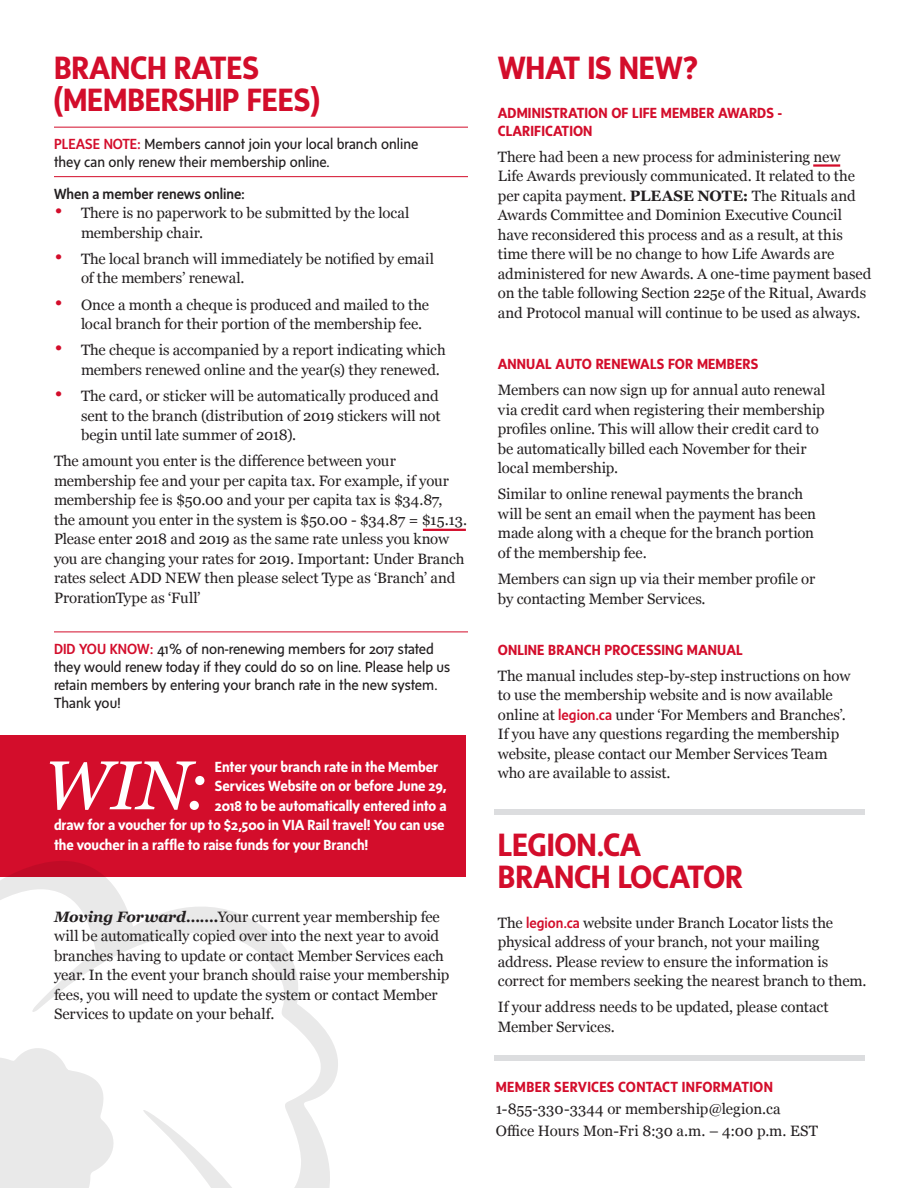
<style>
.page{position:relative;width:918px;height:1188px;background:#fff}
.page>*{position:absolute;margin:0;border:0;box-sizing:border-box;transform-origin:0 0}
.Body_New{font:italic 69px "Georgia";color:#fff}
.heading_4{font:700 33px/31.5px "Sense";letter-spacing:-.01em;color:#d30d2b}
.Body_New-2{font:15px/19.5px "Georgia";letter-spacing:-.005em;color:#231f20}
.Please_Note{font:15px/18px "Sense";color:#231f20}
.Body_New-3{font:700 15px "Sense";letter-spacing:-.01em;color:#fff}
.Please_Note-2{font:700 15px/18px "Sense";letter-spacing:.005em;color:#d30d2b}
.Body_New-4{font:700 15px "Sense";letter-spacing:.02em;color:#d30d2b}
.Please_Note-3{font:500 15px "Sense";color:#231f20}
.s1{font-weight:500;color:#d30d2b}
.s2{font-weight:700;font-size:27px;color:#d30d2b}
.s3{font-weight:700;font-style:italic}
.s4{font-weight:700}
.s5{font-family:"Sense";font-weight:500;color:#d30d2b}
</style>
<div class="page">
<div style="left:0;top:735px;width:466px;height:141px;background:#d30d2b"></div>
<svg style="left:0;top:861px;width:343px;height:327px"></svg>
<svg style="left:0;top:1040px;width:122px;height:148px"></svg>
<hr style="left:54px;top:127px;width:414px;height:1px;background:#d30d2b">
<hr style="left:54px;top:176px;width:414px;height:1px;background:#d30d2b">
<hr style="left:54px;top:632px;width:414px;height:1px;background:#d30d2b">
<hr style="left:423px;top:529px;width:43px;height:2px;background:#d30d2b">
<hr style="left:813px;top:164px;width:27px;height:3px;background:#d30d2b">
<div style="left:494px;top:810px;width:371px;height:5px;background:#dcdddf"></div>
<div style="left:494px;top:1055px;width:371px;height:6px;background:#dcdddf"></div>
<p class="heading_4" style="left:54px;top:52px;width:267px">BRANCH RATES (MEMBERSHIP FEES)</p>
<p class="Please_Note" style="left:54px;top:135px;width:366px"><span class="s1">PLEASE NOTE:</span> Members cannot join your local branch online they can only renew their membership online.</p>
<p class="Please_Note-3" style="left:54px;top:185px;width:193px">When a member renews online:</p>
<p class="Body_New-2" style="left:81px;top:203px;width:330px;text-indent:-27px"><span class="s2">·</span> There is no paperwork to be submitted by the local membership chair.</p>
<p class="Body_New-2" style="left:81px;top:248px;width:355px;text-indent:-27px"><span class="s2">·</span> The local branch will immediately be notified by email of the members’ renewal.</p>
<p class="Body_New-2" style="left:81px;top:294px;width:350px;text-indent:-27px"><span class="s2">·</span> Once a month a cheque is produced and mailed to the local branch for their portion of the membership fee.</p>
<p class="Body_New-2" style="left:81px;top:340px;width:366px;text-indent:-27px"><span class="s2">·</span> The cheque is accompanied by a report indicating which members renewed online and the year(s) they renewed.</p>
<p class="Body_New-2" style="left:81px;top:386px;width:361px;text-align:justify;text-indent:-27px"><span class="s2">·</span> The card, or sticker will be automatically produced and sent to the branch (distribution of 2019 stickers will not begin until late summer of 2018).</p>
<p class="Body_New-2" style="left:54px;top:451px;width:415px">The amount you enter is the difference between your membership fee and your per capita tax. For example, if your membership fee is $50.00 and your per capita tax is $34.87,<br>the amount you enter in the system is $50.00 - $34.87 = $15.13.<br>Please enter 2018 and 2019 as the same rate unless you know you are changing your rates for 2019. Important: Under Branch rates select ADD NEW then please select Type as ‘Branch’ and ProrationType as ‘Full’</p>
<p class="Please_Note" style="left:54px;top:639px;width:398px"><span class="s1">DID YOU KNOW:</span> 41% of non-renewing members for 2017 stated they would renew today if they could do so on line. Please help us retain members by entering your branch rate in the new system.<br>Thank you!</p>
<p class="Body_New-3" style="left:215px;top:758px;width:225px">Enter your branch rate in the Member</p>
<p class="Body_New-3" style="left:215px;top:777px;width:233px">Services Website on or before June 29,</p>
<p class="Body_New-3" style="left:215px;top:797px;width:233px">2018 to be automatically entered into a</p>
<p class="Body_New-3" style="left:54px;top:816px;width:392px">draw for a voucher for up to $2,500 in VIA Rail travel! You can use</p>
<p class="Body_New-3" style="left:54px;top:836px;width:316px">the voucher in a raffle to raise funds for your Branch!</p>
<p class="Body_New" style="left:44px;top:735px;width:168px">WIN:</p>
<p class="Body_New-2" style="left:54px;top:906px;width:397px"><span class="s3">Moving Forward…….</span>Your current year membership fee will be automatically copied over into the next year to avoid branches having to update or contact Member Services each year. In the event your branch should raise your membership fees, you will need to update the system or contact Member Services to update on your behalf.</p>
<p class="heading_4" style="left:498px;top:52px;width:202px">WHAT IS NEW?</p>
<p class="Please_Note-2" style="left:498px;top:103px;width:286px">ADMINISTRATION OF LIFE MEMBER AWARDS -<br>CLARIFICATION</p>
<p class="Body_New-2" style="left:498px;top:146px;width:375px">There had been a new process for administering new<br>Life Awards previously communicated. It related to the per capita payment. <span class="s4">PLEASE NOTE:</span> The Rituals and Awards Committee and Dominion Executive Council have reconsidered this process and as a result, at this time there will be no change to how Life Awards are administered for new Awards. A one-time payment based on the table following Section 225e of the Ritual, Awards and Protocol manual will continue to be used as always.</p>
<p class="Please_Note-2" style="left:498px;top:354px;width:262px">ANNUAL AUTO RENEWALS FOR MEMBERS</p>
<p class="Body_New-2" style="left:498px;top:380px;width:329px">Members can now sign up for annual auto renewal via credit card when registering their membership profiles online. This will allow their credit card to be automatically billed each November for their local membership.</p>
<p class="Body_New-2" style="left:498px;top:484px;width:320px">Similar to online renewal payments the branch will be sent an email when the payment has been made along with a cheque for the branch portion of the membership fee.</p>
<p class="Body_New-2" style="left:498px;top:569px;width:319px">Members can sign up via their member profile or by contacting Member Services.</p>
<p class="Please_Note-2" style="left:498px;top:640px;width:247px">ONLINE BRANCH PROCESSING MANUAL</p>
<p class="Body_New-2" style="left:498px;top:665px;width:354px">The manual includes step-by-step instructions on how to use the membership website and is now available online at <span class="s5">legion.ca</span> under ‘For Members and Branches’.<br>If you have any questions regarding the membership website, please contact our Member Services Team who are available to assist.</p>
<p class="heading_4" style="left:498px;top:829px;width:247px">LEGION.CA<br>BRANCH LOCATOR</p>
<p class="Body_New-2" style="left:498px;top:912px;width:370px">The <span class="s5">legion.ca</span> website under Branch Locator lists the physical address of your branch, not your mailing address. Please review to ensure the information is correct for members seeking the nearest branch to them.</p>
<p class="Body_New-2" style="left:498px;top:997px;width:332px">If your address needs to be updated, please contact<br>Member Services.</p>
<p class="Body_New-4" style="left:496px;top:1078px;width:279px">MEMBER SERVICES CONTACT INFORMATION</p>
<p class="Body_New-2" style="left:496px;top:1098px;width:287px">1-855-330-3344 or membership@legion.ca</p>
<p class="Body_New-2" style="left:496px;top:1120px;width:324px">Office Hours Mon-Fri 8:30 a.m. – 4:00 p.m. EST</p>
</div>
